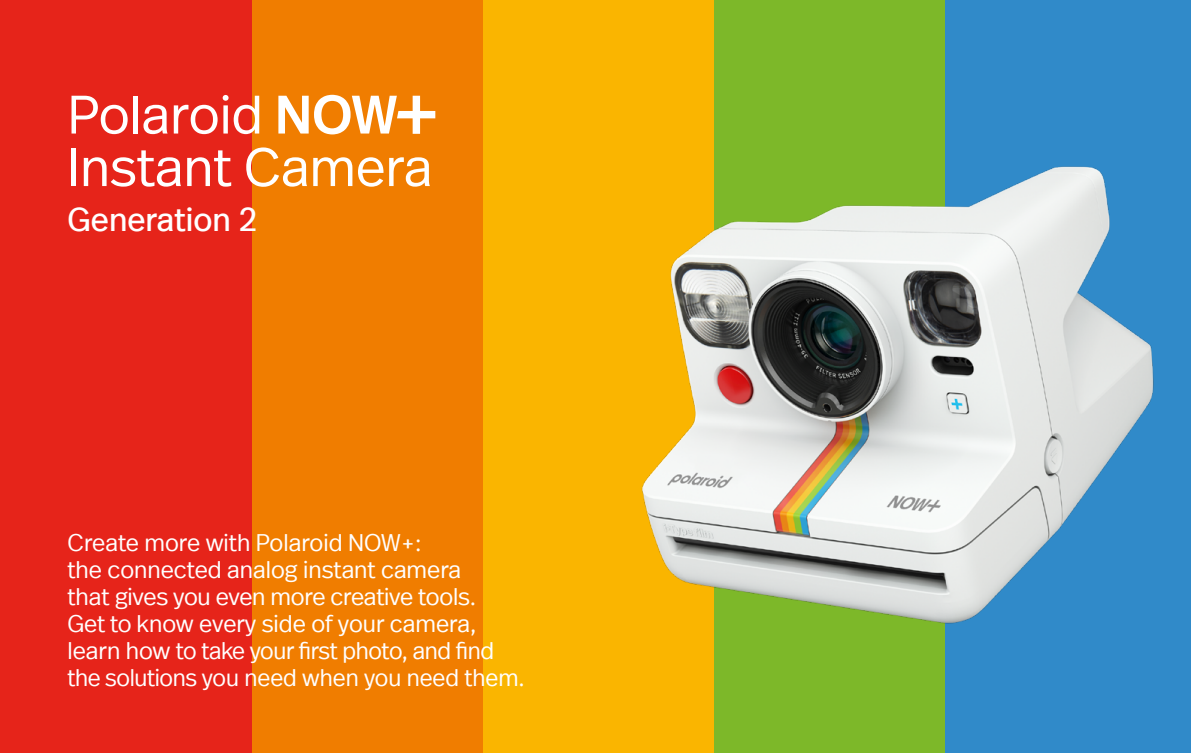
<style>
.page{position:relative;width:1191px;height:753px;background:#fff}
.page>*{position:absolute;margin:0;border:0;box-sizing:border-box;transform-origin:0 0}
.t1{font:300 54px/52.5px "Real Head Offc";color:#fff}
.t2{font:33px "Real Head Offc";color:#fff}
.t3{font:300 24px/27px "Real Head Offc";color:#fff}
.s1{font-weight:500}
</style>
<div class="page">
<div style="left:0;top:0;width:252px;height:753px;background:#e6241a"></div>
<div style="left:252px;top:0;width:231px;height:753px;background:#f07d00"></div>
<div style="left:483px;top:0;width:231px;height:753px;background:#fab500"></div>
<div style="left:714px;top:0;width:231px;height:753px;background:#7db829"></div>
<div style="left:945px;top:0;width:246px;height:753px;background:#308ac9"></div>
<svg style="left:397px;top:96px;width:38px;height:38px"></svg>
<img style="left:641px;top:166px;width:513px;height:458px">
<h1 class="t1" style="left:68px;top:89px;width:366px">Polaroid <span class="s1">NOW<br></span>Instant Camera</h1>
<h2 class="t2" style="left:68px;top:200px;width:192px">Generation 2</h2>
<p class="t3" style="left:68px;top:529px;width:459px">Create more with Polaroid NOW+:<br>the connected analog instant camera<br>that gives you even more creative tools.<br>Get to know every side of your camera, learn how to take your first photo, and find the solutions you need when you need them.</p>
</div>
